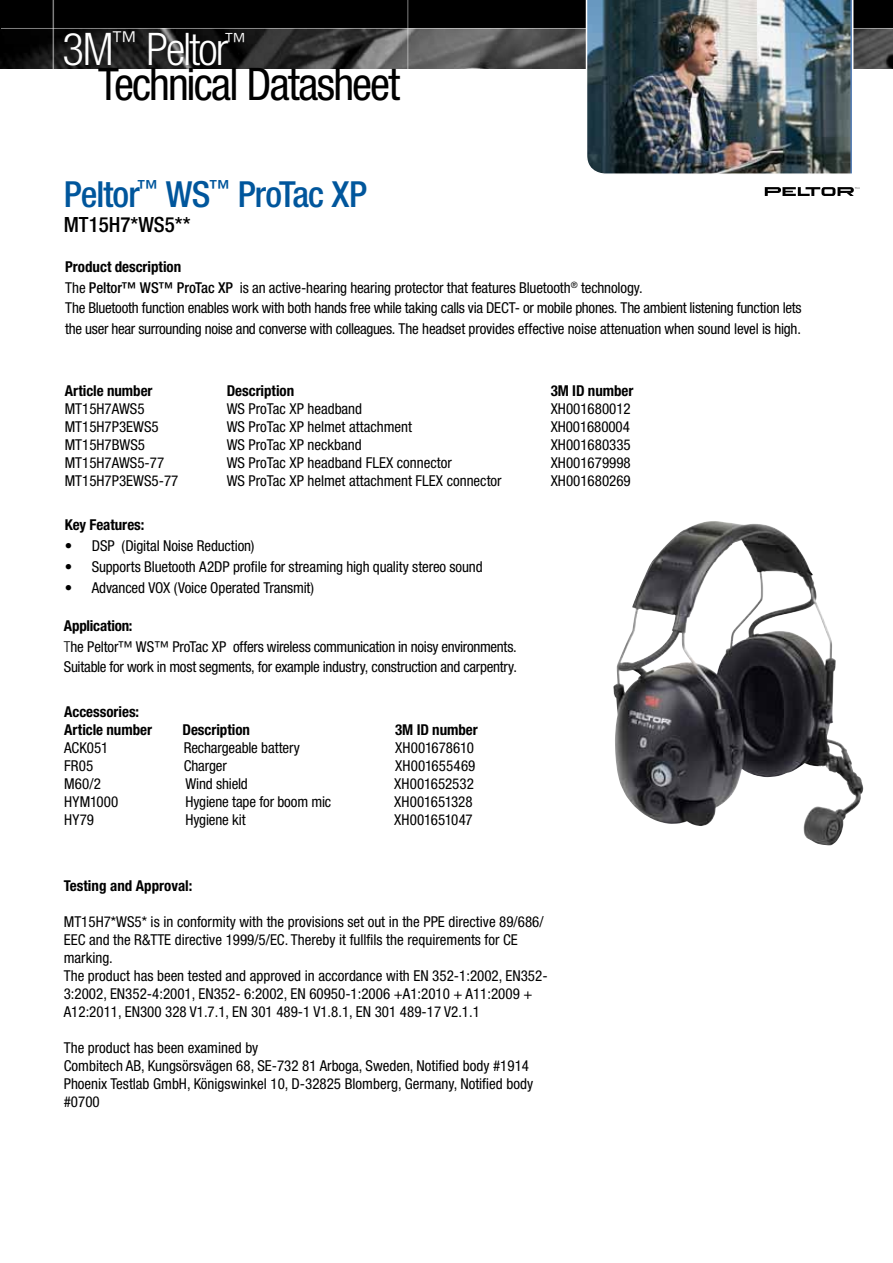
<style>
.page{position:relative;width:893px;height:1263px;background:#fff}
.page>*{position:absolute;margin:0;border:0;box-sizing:border-box;transform-origin:0 0}
.t1{font:condensed 45px/35.1px "Helvetica Neue LT Std";letter-spacing:-.04em;color:#000}
.t2{font:500 condensed 36px "Helvetica Neue LT Std";letter-spacing:-.025em;color:#00569c}
.t3{font:500 condensed 21px "Helvetica Neue LT Std";color:#000}
.t4{font:condensed 15px/18px "Helvetica Neue LT Std";color:#000}
.t5{font:condensed 15px/21px "Helvetica Neue LT Std";letter-spacing:-.02em;color:#000}
.t6{font:700 condensed 15px/18px "Helvetica Neue LT Std";letter-spacing:-.005em;color:#000}
.s1{font-weight:300;color:#fff}
.s2{font-weight:700}
.s3{font-weight:500}
.s4{font-weight:300}
</style>
<div class="page">
<div style="left:0;top:0;width:893px;height:29px;background:#000"></div>
<img style="left:0;top:29px;width:893px;height:39px">
<hr style="left:1px;top:28px;width:892px;height:1px;background:#fff">
<hr style="left:53px;top:0;width:1px;height:81px;background:#fff">
<hr style="left:407px;top:0;width:1px;height:99px;background:#fff">
<img style="left:585px;top:0;width:269px;height:174px">
<svg style="left:765px;top:187px;width:94px;height:9px"></svg>
<img style="left:613px;top:521px;width:234px;height:305px">
<h1 class="t1" style="left:98px;top:31px;width:304px;text-indent:-35px"><span class="s1">3M</span><sup>™</sup> <span class="s1">Peltor</span><sup>™<br></sup>Technical Datasheet</h1>
<h2 class="t2" style="left:64px;top:172px;width:305px">Peltor<sup>™</sup> WS<sup>™</sup> ProTac XP</h2>
<h3 class="t3" style="left:64px;top:212px;width:128px">MT15H7*WS5**</h3>
<p class="t4" style="left:65px;top:256px;width:579px;line-height:21px"><span class="s2">Product description<br></span>The <span class="s3">Peltor™ WS™ ProTac XP</span> is an active-hearing hearing protector that features Bluetooth<sup>®</sup> technology.</p>
<p class="t4" style="left:65px;top:297px;width:738px;line-height:21px">The Bluetooth function enables work with both hands free while taking calls via DECT- or mobile phones. The ambient listening function lets the user hear surrounding noise and converse with colleagues. The headset provides effective noise attenuation when sound level is high.</p>
<p class="t6" style="left:65px;top:381px;width:89px">Article number</p>
<p class="t6" style="left:227px;top:381px;width:69px">Description</p>
<p class="t6" style="left:551px;top:381px;width:84px">3M ID number</p>
<p class="t4" style="left:65px;top:400px;width:81px">MT15H7AWS5</p>
<p class="t4" style="left:227px;top:400px;width:137px">WS ProTac XP headband</p>
<p class="t4" style="left:551px;top:400px;width:82px">XH001680012</p>
<p class="t4" style="left:65px;top:418px;width:96px">MT15H7P3EWS5</p>
<p class="t4" style="left:227px;top:418px;width:187px">WS ProTac XP helmet attachment</p>
<p class="t4" style="left:551px;top:418px;width:81px">XH001680004</p>
<p class="t4" style="left:65px;top:436px;width:82px">MT15H7BWS5</p>
<p class="t4" style="left:227px;top:436px;width:136px">WS ProTac XP neckband</p>
<p class="t4" style="left:551px;top:436px;width:82px">XH001680335</p>
<p class="t4" style="left:65px;top:454px;width:101px">MT15H7AWS5-77</p>
<p class="t4" style="left:227px;top:454px;width:227px">WS ProTac XP headband FLEX connector</p>
<p class="t4" style="left:551px;top:454px;width:82px">XH001679998</p>
<p class="t4" style="left:65px;top:472px;width:115px">MT15H7P3EWS5-77</p>
<p class="t4" style="left:227px;top:472px;width:276px">WS ProTac XP helmet attachment FLEX connector</p>
<p class="t4" style="left:551px;top:472px;width:82px">XH001680269</p>
<p class="t6" style="left:65px;top:515px;width:81px">Key Features:</p>
<p class="t4" style="left:65px;top:536px;width:191px">• DSP (Digital Noise Reduction)</p>
<p class="t4" style="left:65px;top:557px;width:419px">• Supports Bluetooth A2DP profile for streaming high quality stereo sound</p>
<p class="t4" style="left:65px;top:578px;width:251px">• Advanced VOX (Voice Operated Transmit)</p>
<p class="t5" style="left:64px;top:615px;width:455px"><span class="s2">Application:<br></span><span class="s4">T</span>he Peltor™ WS™ ProTac XP offers wireless communication in noisy environments.</p>
<p class="t5" style="left:64px;top:656px;width:455px">Suitable for work in most segments, for example industry, construction and carpentry.</p>
<p class="t6" style="left:64px;top:702px;width:89px">Accessories:<br>Article number</p>
<p class="t6" style="left:183px;top:720px;width:69px">Description</p>
<p class="t6" style="left:395px;top:720px;width:84px">3M ID number</p>
<p class="t4" style="left:64px;top:738px;width:46px">ACK051</p>
<p class="t4" style="left:184px;top:738px;width:118px">Rechargeable battery</p>
<p class="t4" style="left:395px;top:738px;width:80px">XH001678610</p>
<p class="t4" style="left:64px;top:756px;width:31px">FR05</p>
<p class="t4" style="left:184px;top:756px;width:45px">Charger</p>
<p class="t4" style="left:395px;top:756px;width:82px">XH001655469</p>
<p class="t4" style="left:64px;top:774px;width:38px">M60/2</p>
<p class="t4" style="left:185px;top:774px;width:64px">Wind shield</p>
<p class="t4" style="left:394px;top:774px;width:81px">XH001652532</p>
<p class="t4" style="left:64px;top:792px;width:56px">HYM1000</p>
<p class="t4" style="left:185px;top:792px;width:147px">Hygiene tape for boom mic</p>
<p class="t4" style="left:394px;top:792px;width:80px">XH001651328</p>
<p class="t4" style="left:64px;top:810px;width:31px">HY79</p>
<p class="t4" style="left:185px;top:810px;width:62px">Hygiene kit</p>
<p class="t4" style="left:394px;top:810px;width:80px">XH001651047</p>
<p class="t6" style="left:64px;top:876px;width:130px">Testing and Approval:</p>
<p class="t4" style="left:64px;top:912px;width:485px">MT15H7*WS5* is in conformity with the provisions set out in the PPE directive 89/686/ EEC and the R&amp;TTE directive 1999/5/EC. Thereby it fullfils the requirements for CE marking.<br>The product has been tested and approved in accordance with EN 352-1:2002, EN352- 3:2002, EN352-4:2001, EN352- 6:2002, EN 60950-1:2006 +A1:2010 + A11:2009 + A12:2011, EN300 328 V1.7.1, EN 301 489-1 V1.8.1, EN 301 489-17 V2.1.1</p>
<p class="t4" style="left:64px;top:1038px;width:471px">The product has been examined by<br>Combitech AB, Kungsörsvägen 68, SE-732 81 Arboga, Sweden, Notified body #1914<br>Phoenix Testlab GmbH, Königswinkel 10, D-32825 Blomberg, Germany, Notified body #0700</p>
</div>
